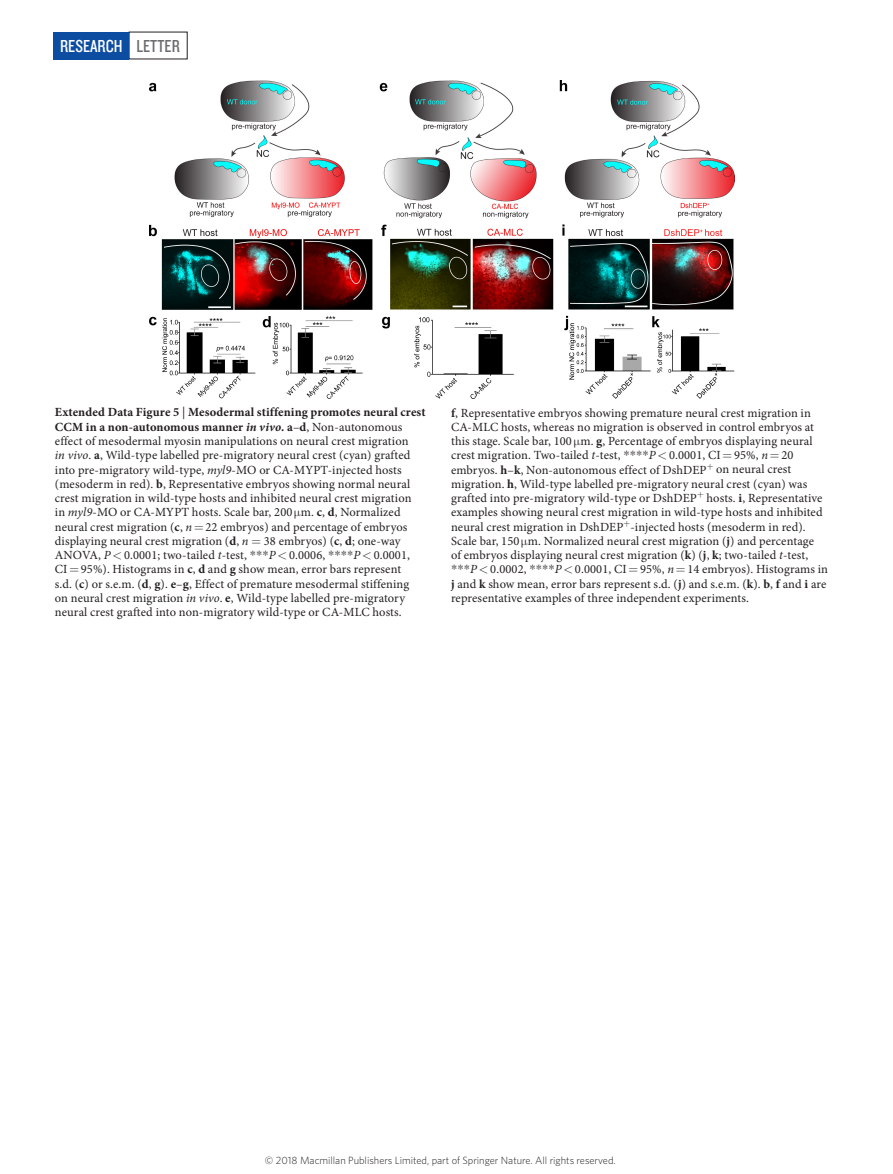
<style>
.page{position:relative;width:893px;height:1174px;background:#fff}
.page>*{position:absolute;margin:0;border:0;box-sizing:border-box;transform-origin:0 0}
.t1{font:18px "Knockout 29 Junior Ltweight";color:#fff}
.t2{font:12.45px/14.2px "Minion Pro";letter-spacing:.01em;color:#231f20}
.t3{font:300 10.5px "Whitney";color:#231f20}
.s1{color:#6c6d70}
.s2{font-weight:700}
.s3{font-weight:700;font-style:italic}
.s4{font-style:italic}
.s5{font-family:"STIX General"}
</style>
<div class="page">
<div style="left:53px;top:32px;width:76px;height:27px;background:#0d4da1"></div>
<img style="left:149px;top:81px;width:586px;height:317px">
<h1 class="t1" style="left:60px;top:34px;width:121px">RESEARCH <span class="s1">LETTER</span></h1>
<p class="t2" style="left:55px;top:405px;width:372px"><span class="s2">Extended Data Figure 5</span> | <span class="s2">Mesodermal stiffening promotes neural crest CCM in a non-autonomous manner</span> <span class="s3">in vivo</span><span class="s2">. a</span>–<span class="s2">d</span>, Non-autonomous effect of mesodermal myosin manipulations on neural crest migration<br><span class="s4">in vivo</span>. <span class="s2">a</span>, Wild-type labelled pre-migratory neural crest (cyan) grafted into pre-migratory wild-type, <span class="s4">myl9</span>-MO or CA-MYPT-injected hosts (mesoderm in red). <span class="s2">b</span>, Representative embryos showing normal neural crest migration in wild-type hosts and inhibited neural crest migration<br>in <span class="s4">myl9</span>-MO or CA-MYPT hosts. Scale bar, 200 m. <span class="s2">c</span>, <span class="s2">d</span>, Normalized neural crest migration (<span class="s2">c</span>, <span class="s4">n</span> 22 embryos) and percentage of embryos displaying neural crest migration (<span class="s2">d</span>, <span class="s4">n</span> 38 embryos) (<span class="s2">c</span>, <span class="s2">d</span>; one-way ANOVA, <span class="s4">P</span> 0.0001; two-tailed <span class="s4">t</span>-test, <span class="s5">***</span><span class="s4">P</span> 0.0006, <span class="s5">****</span><span class="s4">P</span> 0.0001, CI 95%). Histograms in <span class="s2">c</span>, <span class="s2">d</span> and <span class="s2">g</span> show mean, error bars represent<br>s.d. (<span class="s2">c</span>) or s.e.m. (<span class="s2">d</span>, <span class="s2">g</span>). <span class="s2">e</span>–<span class="s2">g</span>, Effect of premature mesodermal stiffening<br>on neural crest migration <span class="s4">in vivo</span>. <span class="s2">e</span>, Wild-type labelled pre-migratory neural crest grafted into non-migratory wild-type or CA-MLC hosts.</p>
<p class="t2" style="left:451px;top:405px;width:379px"><span class="s2">f</span>, Representative embryos showing premature neural crest migration in CA-MLC hosts, whereas no migration is observed in control embryos at this stage. Scale bar, 100 m. <span class="s2">g</span>, Percentage of embryos displaying neural crest migration. Two-tailed <span class="s4">t</span>-test, <span class="s5">****</span><span class="s4">P</span> 0.0001, CI 95%, <span class="s4">n</span> 20 embryos. <span class="s2">h</span>–<span class="s2">k</span>, Non-autonomous effect of DshDEP on neural crest migration. <span class="s2">h</span>, Wild-type labelled pre-migratory neural crest (cyan) was grafted into pre-migratory wild-type or DshDEP hosts. <span class="s2">i</span>, Representative examples showing neural crest migration in wild-type hosts and inhibited neural crest migration in DshDEP -injected hosts (mesoderm in red).<br>Scale bar, 150 m. Normalized neural crest migration (<span class="s2">j</span>) and percentage<br>of embryos displaying neural crest migration (<span class="s2">k</span>) (<span class="s2">j</span>, <span class="s2">k</span>; two-tailed <span class="s4">t</span>-test, <span class="s5">***</span><span class="s4">P</span> 0.0002, <span class="s5">****</span><span class="s4">P</span> 0.0001, CI 95%, <span class="s4">n</span> 14 embryos). Histograms in <span class="s2">j</span> and <span class="s2">k</span> show mean, error bars represent s.d. (<span class="s2">j</span>) and s.e.m. (<span class="s2">k</span>). <span class="s2">b</span>, <span class="s2">f</span> and <span class="s2">i</span> are representative examples of three independent experiments.</p>
<p class="t3" style="left:265px;top:1153px;width:352px">© 2018 Macmillan Publishers Limited, part of Springer Nature. All rights reserved.</p>
</div>
